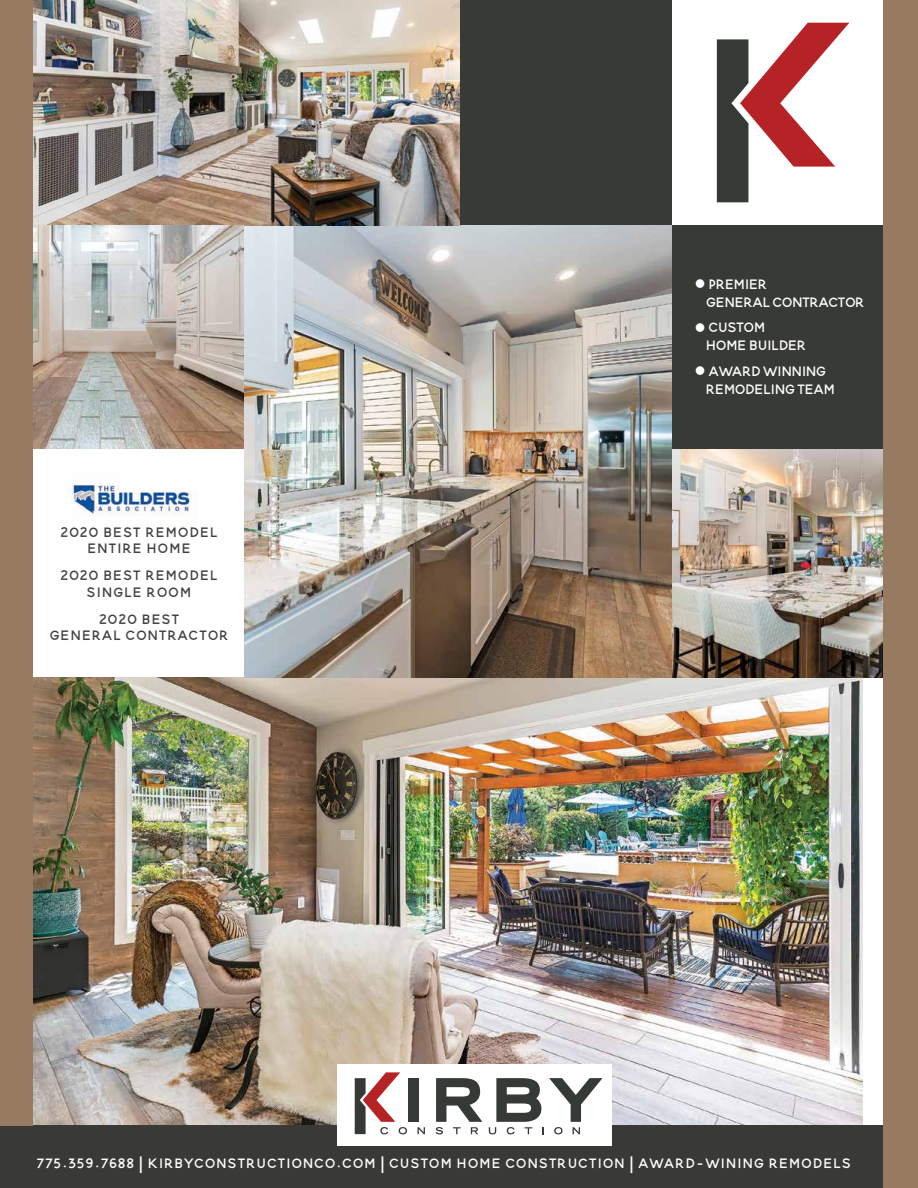
<style>
.page{position:relative;width:918px;height:1188px;background:#fff}
.page>*{position:absolute;margin:0;border:0;box-sizing:border-box;transform-origin:0 0}
.t1{font:24px "Blooming Elegant Sans";letter-spacing:.05em;color:#fff}
.t2{font:24px/27px "Blooming Elegant Sans";letter-spacing:.05em;color:#414042;text-align:center}
.t3{font:24px/18px "Blooming Elegant Sans";color:#fff}
.s1{font-family:"Avenir Next"}
.s2{font-size:42px}
</style>
<div class="page">
<img style="left:33px;top:677px;width:830px;height:448px">
<img style="left:244px;top:225px;width:428px;height:453px">
<div style="left:0;top:1125px;width:887px;height:63px;background:#393a35"></div>
<img style="left:33px;top:0;width:427px;height:225px">
<div style="left:460px;top:0;width:212px;height:225px;background:#383a35"></div>
<img style="left:33px;top:225px;width:211px;height:224px">
<div style="left:672px;top:225px;width:212px;height:224px;background:#383a35"></div>
<img style="left:672px;top:449px;width:212px;height:228px">
<div style="left:0;top:0;width:33px;height:1126px;background:#977b60"></div>
<div style="left:884px;top:0;width:34px;height:1188px;background:#977b60"></div>
<svg style="left:717px;top:23px;width:132px;height:179px"></svg>
<div style="left:338px;top:1064px;width:274px;height:81px;background:#fff"></div>
<div style="left:408px;top:1078px;width:10px;height:44px;background:#353a36"></div>
<svg style="left:355px;top:1072px;width:52px;height:62px"></svg>
<svg style="left:418px;top:1127px;width:7px;height:7px"></svg>
<svg style="left:436px;top:1078px;width:46px;height:56px"></svg>
<svg style="left:489px;top:1078px;width:114px;height:56px"></svg>
<img style="left:65px;top:482px;width:132px;height:34px">
<p class="t2" style="left:61px;top:515px;width:159px">2020 Best Remodel</p>
<p class="t2" style="left:61px;top:531px;width:159px">Entire Home<br>2020 Best Remodel</p>
<p class="t2" style="left:87px;top:575px;width:106px">Single Room<br>2020 Best</p>
<p class="t2" style="left:50px;top:618px;width:180px">general contractor</p>
<p class="t3" style="left:706px;top:271px;width:160px;text-indent:-12px"><span class="s1">•</span> Premier<br>General Contractor</p>
<p class="t3" style="left:706px;top:315px;width:101px;text-indent:-12px"><span class="s1">•</span> Custom<br>Home Builder</p>
<p class="t3" style="left:694px;top:358px;width:142px;text-align:center"><span class="s1">•</span> Award Winning<br>Remodeling Team</p>
<p class="t1" style="left:37px;top:1146px;width:816px">775.359.7688 <span class="s2">|</span> kirbyconstructionco.com <span class="s2">|</span> Custom Home Construction <span class="s2">|</span> Award-wining Remodels</p>
</div>
